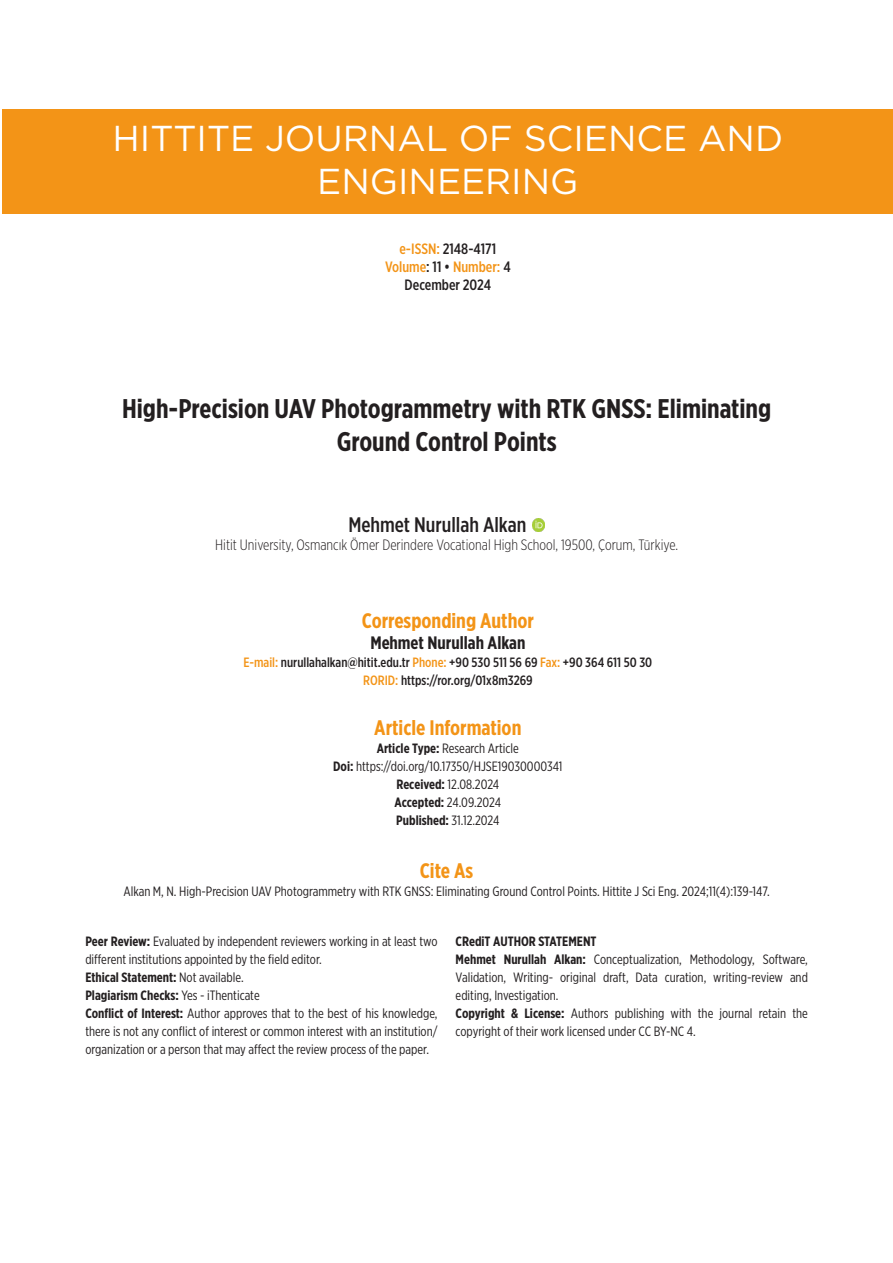
<style>
.page{position:relative;width:893px;height:1263px;background:#fff}
.page>*{position:absolute;margin:0;border:0;box-sizing:border-box;transform-origin:0 0}
.journal_title{font:36px/43.2px "Gotham";color:#fff;text-align:center}
.t1{font:700 27px/32.4px "Gotham X Narrow";color:#231f20;text-align:center}
.t2{font:700 21px "Gotham X Narrow";color:#f39417}
.t3{font:500 21px "Gotham X Narrow";color:#231f20}
.t4{font:700 18px "Gotham X Narrow";color:#231f20}
.t5{font:300 15px "Gotham X Narrow";color:#231f20}
.t6{font:500 15px "Gotham X Narrow";color:#231f20}
.t7{font:500 15px "Gotham X Narrow";color:#f39417}
.t8{font:13.5px/18px "Gotham X Narrow";color:#231f20}
.t9{font:700 13.5px "Gotham X Narrow";color:#231f20}
.t10{font:500 13.5px "Gotham X Narrow";color:#231f20}
.s1{color:#f39417}
.s2{color:#231f20}
.s3{font-weight:700}
.s4{font-weight:400}
</style>
<div class="page">
<div style="left:2px;top:109px;width:891px;height:105px;background:#f39417"></div>
<img style="left:533px;top:518px;width:12px;height:14px">
<p class="journal_title" style="left:113px;top:115px;width:672px">HITTITE JOURNAL OF SCIENCE AND<br>ENGINEERING</p>
<p class="t6" style="left:399px;top:239px;width:98px"><span class="s1">e-ISSN:</span> 2148-4171</p>
<p class="t7" style="left:385px;top:257px;width:127px">Volume<span class="s2">: 11 •</span> Number: <span class="s2">4</span></p>
<p class="t6" style="left:405px;top:275px;width:88px">December 2024</p>
<p class="t1" style="left:122px;top:393px;width:651px">High-Precision UAV Photogrammetry with RTK GNSS: Eliminating<br>Ground Control Points</p>
<p class="t3" style="left:348px;top:511px;width:179px">Mehmet Nurullah Alkan</p>
<p class="t5" style="left:215px;top:535px;width:464px">Hitit University, Osmancık Ömer Derindere Vocational High School, 19500, Çorum, Türkiye.</p>
<p class="t2" style="left:362px;top:608px;width:174px">Corresponding Author</p>
<p class="t4" style="left:370px;top:632px;width:157px">Mehmet Nurullah Alkan</p>
<p class="t10" style="left:243px;top:654px;width:410px"><span class="s1">E-mail:</span> nurullahalkan@hitit.edu.tr <span class="s1">Phone:</span> +90 530 511 56 69 <span class="s1">Fax:</span> +90 364 611 50 30</p>
<p class="t10" style="left:363px;top:672px;width:171px"><span class="s1">RORID:</span> https://ror.org/01x8m3269</p>
<p class="t2" style="left:374px;top:715px;width:149px">Article Information</p>
<p class="t8" style="left:377px;top:739px;width:144px"><span class="s3">Article Type:</span> Research Article</p>
<p class="t8" style="left:333px;top:757px;width:231px"><span class="s3">Doi:</span> https://doi.org/10.17350/HJSE19030000341</p>
<p class="t8" style="left:396px;top:775px;width:104px"><span class="s3">Received:</span> 12.08.2024</p>
<p class="t8" style="left:395px;top:793px;width:108px"><span class="s3">Accepted:</span> 24.09.2024</p>
<p class="t9" style="left:396px;top:812px;width:105px">Published: <span class="s4">31.12.2024</span></p>
<p class="t2" style="left:420px;top:858px;width:55px">Cite As</p>
<p class="t8" style="left:123px;top:882px;width:648px">Alkan M, N. High-Precision UAV Photogrammetry with RTK GNSS: Eliminating Ground Control Points. Hittite J Sci Eng. 2024;11(4):139-147.</p>
<p class="t8" style="left:85px;top:932px;width:354px"><span class="s3">Peer Review:</span> Evaluated by independent reviewers working in at least two different institutions appointed by the field editor.</p>
<p class="t9" style="left:85px;top:969px;width:160px">Ethical Statement: <span class="s4">Not available.</span></p>
<p class="t9" style="left:85px;top:987px;width:176px">Plagiarism Checks: <span class="s4">Yes - iThenticate</span></p>
<p class="t8" style="left:85px;top:1004px;width:354px;text-align:justify"><span class="s3">Conflict of Interest:</span> Author approves that to the best of his knowledge, there is not any conflict of interest or common interest with an institution/ organization or a person that may affect the review process of the paper.</p>
<p class="t9" style="left:456px;top:933px;width:142px">CRediT AUTHOR STATEMENT</p>
<p class="t8" style="left:456px;top:950px;width:354px;text-align:justify"><span class="s3">Mehmet Nurullah Alkan:</span> Conceptualization, Methodology, Software, Validation, Writing- original draft, Data curation, writing-review and editing, Investigation.</p>
<p class="t8" style="left:456px;top:1004px;width:354px"><span class="s3">Copyright &amp; License:</span> Authors publishing with the journal retain the copyright of their work licensed under CC BY-NC 4.</p>
</div>
